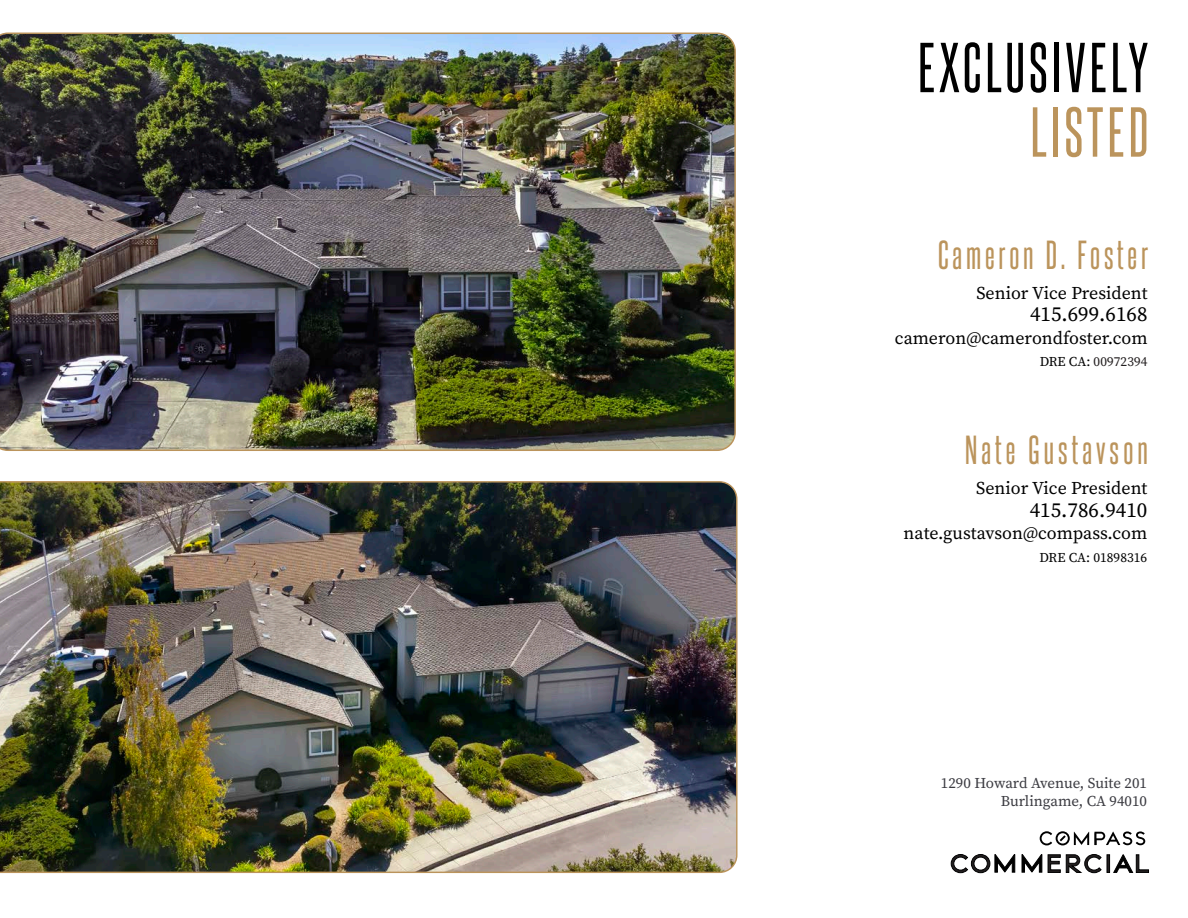
<style>
.page{position:relative;width:1188px;height:918px;background:#fff}
.page>*{position:absolute;margin:0;border:0;box-sizing:border-box;transform-origin:0 0}
.t1{font:60px "Steelfish Rg";letter-spacing:.07em;color:#000}
.t2{font:60px "Steelfish Rg";letter-spacing:.07em;color:#bb945c}
.t3{font:34.5px "Steelfish Rg";letter-spacing:.11em;color:#bb945c}
.t4{font:21px "Source Serif Variable";color:#000}
.t5{font:18px "Source Serif Variable";color:#000}
.t6{font:15px "Source Serif Variable";color:#3b3b41}
.t7{font:13.5px "Source Serif Variable";color:#000}
.t8{font:13.5px "Source Serif Variable";color:#231f20}
.s1{color:#000}
</style>
<div class="page">
<img style="left:0;top:481px;width:738px;height:392px">
<img style="left:0;top:33px;width:736px;height:418px">
<svg style="left:1040px;top:831px;width:49px;height:14px"></svg>
<svg style="left:1095px;top:831px;width:50px;height:14px"></svg>
<svg style="left:950px;top:854px;width:199px;height:20px"></svg>
<p class="t1" style="left:918px;top:25px;width:232px">EXCLUSIVELY</p>
<p class="t2" style="left:1031px;top:90px;width:119px">LISTED</p>
<p class="t3" style="left:938px;top:230px;width:212px">Cameron D. Foster</p>
<p class="t5" style="left:976px;top:281px;width:173px">Senior Vice President</p>
<p class="t4" style="left:1030px;top:300px;width:119px">415.699.6168</p>
<p class="t5" style="left:895px;top:326px;width:254px">cameron@camerondfoster.com</p>
<p class="t8" style="left:1040px;top:353px;width:110px"><span class="s1">DRE CA:</span> 00972394</p>
<p class="t3" style="left:965px;top:426px;width:184px">Nate Gustavson</p>
<p class="t5" style="left:976px;top:476px;width:173px">Senior Vice President</p>
<p class="t4" style="left:1030px;top:496px;width:119px">415.786.9410</p>
<p class="t5" style="left:904px;top:521px;width:245px">nate.gustavson@compass.com</p>
<p class="t7" style="left:1039px;top:548px;width:109px">DRE CA: 01898316</p>
<p class="t6" style="left:941px;top:773px;width:208px">1290 Howard Avenue, Suite 201</p>
<p class="t6" style="left:1001px;top:791px;width:148px">Burlingame, CA 94010</p>
</div>
